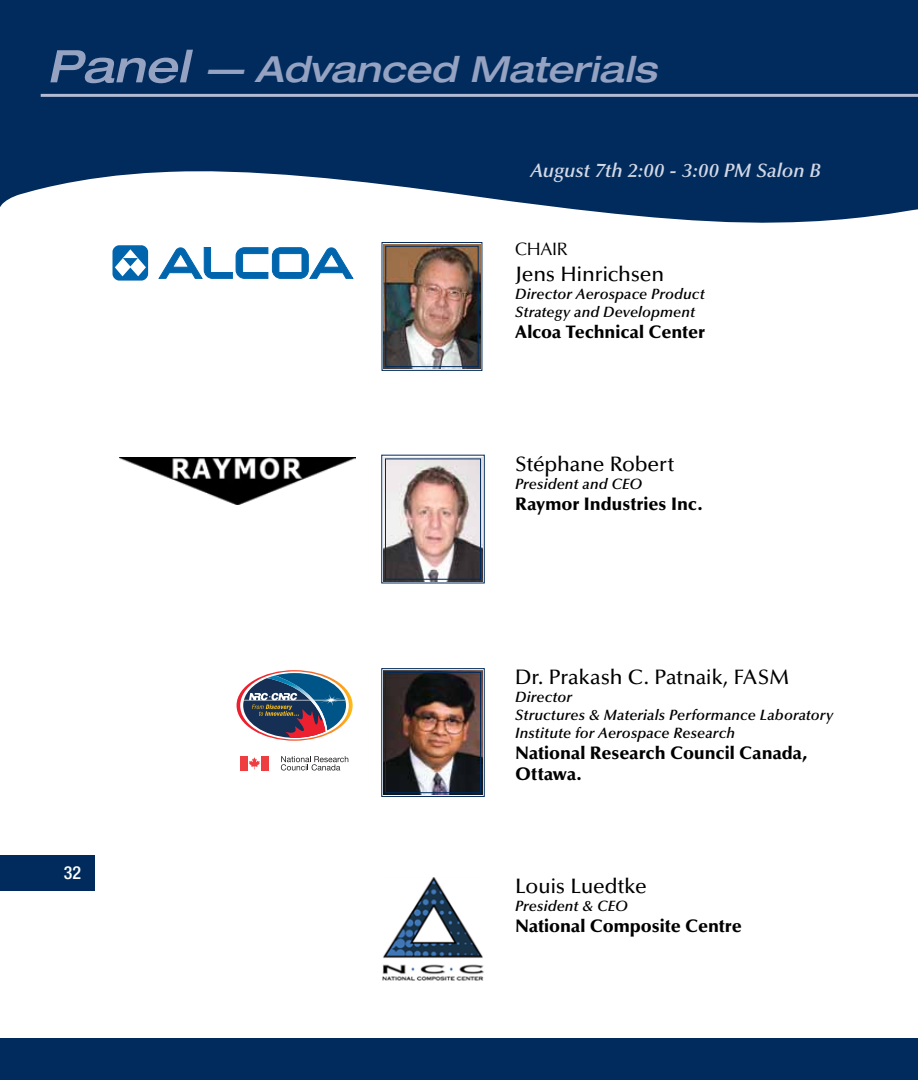
<style>
.page{position:relative;width:918px;height:1080px;background:#fff}
.page>*{position:absolute;margin:0;border:0;box-sizing:border-box;transform-origin:0 0}
.t1{font:italic 500 expanded 36px "Helvetica Neue LT Std";letter-spacing:-.005em;color:#95a2c1}
.t2{font:500 21px "Optima LT Std";letter-spacing:-.01em;color:#000}
.t3{font:italic 600 19.5px "Optima LT Std";color:#d3d8e6}
.t4{font:900 18px/21px "Optima LT Std";color:#000}
.t5{font:18px "Optima LT Std";letter-spacing:-.015em;color:#000}
.t6{font:500 condensed 18px "Helvetica Neue LT Std";color:#fff}
.t7{font:italic 600 15px/18px "Optima LT Std";letter-spacing:.01em;color:#000}
</style>
<div class="page">
<div style="left:0;top:1038px;width:918px;height:42px;background:#002b5c"></div>
<div style="left:0;top:855px;width:94px;height:36px;background:#002b5c"></div>
<svg style="left:0;top:0;width:918px;height:223px;background:#1e446f"></svg>
<svg style="left:50px;top:50px;width:143px;height:33px;background:#3b5a84"></svg>
<hr style="left:41px;top:94px;width:877px;height:3px;background:#b2bbd3">
<img style="left:120px;top:458px;width:235px;height:47px">
<svg style="left:237px;top:670px;width:116px;height:71px"></svg>
<svg style="left:281px;top:756px;width:67px;height:15px"></svg>
<div style="left:240px;top:756px;width:7px;height:14px;background:#ef3e42"></div>
<svg style="left:249px;top:757px;width:11px;height:12px"></svg>
<div style="left:262px;top:756px;width:7px;height:14px;background:#ef3e42"></div>
<svg style="left:158px;top:247px;width:196px;height:32px"></svg>
<svg style="left:113px;top:245px;width:35px;height:36px"></svg>
<img style="left:381px;top:454px;width:104px;height:130px">
<div style="left:385px;top:459px;width:96px;height:121px;border:1px solid #002b5c"></div>
<img style="left:381px;top:668px;width:104px;height:129px">
<div style="left:385px;top:672px;width:96px;height:121px;border:1px solid #002b5c"></div>
<img style="left:382px;top:878px;width:102px;height:103px">
<img style="left:381px;top:242px;width:102px;height:129px">
<div style="left:385px;top:246px;width:94px;height:121px;border:1px solid #002b5c"></div>
<p class="t6" style="left:64px;top:862px;width:19px">32</p>
<h1 class="t1" style="left:206px;top:47px;width:452px">— Advanced Materials</h1>
<h3 class="t3" style="left:530px;top:159px;width:292px">August 7th 2:00 - 3:00 PM Salon B</h3>
<p class="t5" style="left:515px;top:239px;width:54px">CHAIR</p>
<h2 class="t2" style="left:515px;top:262px;width:151px">Jens Hinrichsen</h2>
<p class="t7" style="left:515px;top:285px;width:191px">Director Aerospace Product<br>Strategy and Development</p>
<p class="t4" style="left:515px;top:321px;width:191px">Alcoa Technical Center</p>
<h2 class="t2" style="left:515px;top:452px;width:161px">Stéphane Robert</h2>
<p class="t7" style="left:515px;top:475px;width:129px">President and CEO</p>
<p class="t4" style="left:515px;top:494px;width:189px">Raymor Industries Inc.</p>
<h2 class="t2" style="left:515px;top:665px;width:276px">Dr. Prakash C. Patnaik, FASM</h2>
<p class="t7" style="left:515px;top:688px;width:320px">Director<br>Structures &amp; Materials Performance Laboratory<br>Institute for Aerospace Research</p>
<p class="t4" style="left:515px;top:742px;width:294px">National Research Council Canada,<br>Ottawa.</p>
<h2 class="t2" style="left:515px;top:874px;width:133px">Louis Luedtke</h2>
<p class="t7" style="left:515px;top:897px;width:114px">President &amp; CEO</p>
<p class="t4" style="left:515px;top:915px;width:228px">National Composite Centre</p>
</div>
